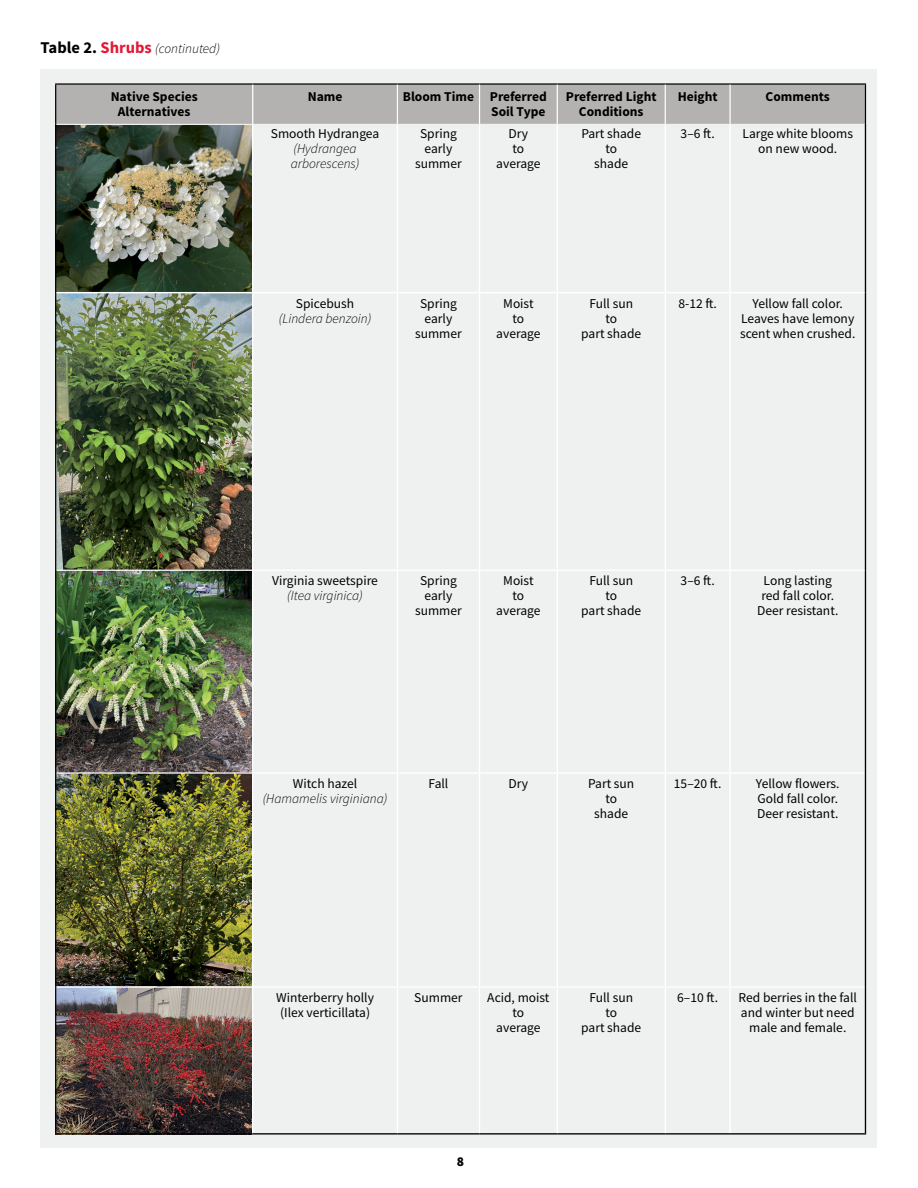
<style>
.page{position:relative;width:918px;height:1188px;background:#fff}
.page>*{position:absolute;margin:0;border:0;box-sizing:border-box;transform-origin:0 0}
.Chart_Copy{font:13.5px/15px "Source Sans Pro";color:#000;text-align:center}
.TABLE_HEADER{font:700 13.5px/15px "Source Sans Pro";color:#000;text-align:center}
.Chart_Copy-2{font:italic 300 13.5px/15px "Source Sans Pro";color:#000;text-align:center}
.Red_header{font:italic 300 13.5px "Source Sans Pro";color:#000}
.t1{font:900 13.5px "Source Sans Pro";color:#000}
.s1{font-weight:700;font-style:normal;font-size:16.5px}
.s2{font-weight:700;font-style:normal;font-size:16.5px;color:#e31837}
.s3{font-weight:400;font-style:normal}
.s4{font-weight:300;font-style:italic}
</style>
<div class="page">
<div style="left:40px;top:69px;width:838px;height:1078px;background:#eff0f0"></div>
<img style="left:56px;top:125px;width:196px;height:862px">
<img style="left:56px;top:294px;width:196px;height:276px">
<img style="left:56px;top:988px;width:196px;height:145px">
<div style="left:56px;top:85px;width:809px;height:39px;background:#b4b1b1"></div>
<hr style="left:55px;top:83px;width:198px;height:2px;background:#000">
<hr style="left:253px;top:83px;width:144px;height:2px;background:#000">
<hr style="left:397px;top:83px;width:83px;height:2px;background:#000">
<hr style="left:480px;top:83px;width:77px;height:2px;background:#000">
<hr style="left:557px;top:83px;width:108px;height:2px;background:#000">
<hr style="left:665px;top:83px;width:65px;height:2px;background:#000">
<hr style="left:730px;top:83px;width:136px;height:2px;background:#000">
<hr style="left:55px;top:124px;width:1px;height:169px;background:#000">
<hr style="left:252px;top:85px;width:1px;height:39px;background:#fff">
<hr style="left:397px;top:85px;width:1px;height:39px;background:#fff">
<hr style="left:479px;top:85px;width:1px;height:39px;background:#fff">
<hr style="left:557px;top:85px;width:1px;height:39px;background:#fff">
<hr style="left:665px;top:85px;width:1px;height:39px;background:#fff">
<hr style="left:729px;top:85px;width:2px;height:39px;background:#fff">
<hr style="left:252px;top:124px;width:1px;height:168px;background:#fff">
<hr style="left:397px;top:124px;width:1px;height:168px;background:#fff">
<hr style="left:479px;top:124px;width:1px;height:168px;background:#fff">
<hr style="left:557px;top:124px;width:1px;height:168px;background:#fff">
<hr style="left:665px;top:124px;width:1px;height:168px;background:#fff">
<hr style="left:729px;top:124px;width:2px;height:168px;background:#fff">
<hr style="left:252px;top:292px;width:145px;height:1px;background:#fff">
<hr style="left:397px;top:292px;width:83px;height:1px;background:#fff">
<hr style="left:480px;top:292px;width:77px;height:1px;background:#fff">
<hr style="left:479px;top:293px;width:1px;height:277px;background:#fff">
<hr style="left:557px;top:292px;width:108px;height:1px;background:#fff">
<hr style="left:557px;top:293px;width:1px;height:277px;background:#fff">
<hr style="left:665px;top:292px;width:65px;height:1px;background:#fff">
<hr style="left:665px;top:293px;width:1px;height:277px;background:#fff">
<hr style="left:730px;top:292px;width:135px;height:1px;background:#fff">
<hr style="left:729px;top:293px;width:2px;height:277px;background:#fff">
<hr style="left:252px;top:570px;width:145px;height:1px;background:#fff">
<hr style="left:397px;top:570px;width:83px;height:1px;background:#fff">
<hr style="left:480px;top:570px;width:77px;height:1px;background:#fff">
<hr style="left:479px;top:571px;width:1px;height:201px;background:#fff">
<hr style="left:557px;top:570px;width:108px;height:1px;background:#fff">
<hr style="left:557px;top:571px;width:1px;height:201px;background:#fff">
<hr style="left:665px;top:570px;width:65px;height:1px;background:#fff">
<hr style="left:665px;top:571px;width:1px;height:201px;background:#fff">
<hr style="left:730px;top:570px;width:135px;height:1px;background:#fff">
<hr style="left:729px;top:571px;width:2px;height:201px;background:#fff">
<hr style="left:252px;top:772px;width:145px;height:2px;background:#fff">
<hr style="left:397px;top:772px;width:83px;height:2px;background:#fff">
<hr style="left:480px;top:772px;width:77px;height:2px;background:#fff">
<hr style="left:479px;top:774px;width:1px;height:212px;background:#fff">
<hr style="left:557px;top:772px;width:108px;height:2px;background:#fff">
<hr style="left:557px;top:774px;width:1px;height:212px;background:#fff">
<hr style="left:665px;top:772px;width:65px;height:2px;background:#fff">
<hr style="left:665px;top:774px;width:1px;height:212px;background:#fff">
<hr style="left:730px;top:772px;width:135px;height:2px;background:#fff">
<hr style="left:729px;top:774px;width:2px;height:212px;background:#fff">
<hr style="left:252px;top:986px;width:145px;height:2px;background:#fff">
<hr style="left:397px;top:986px;width:83px;height:2px;background:#fff">
<hr style="left:480px;top:986px;width:77px;height:2px;background:#fff">
<hr style="left:479px;top:988px;width:1px;height:145px;background:#fff">
<hr style="left:557px;top:986px;width:108px;height:2px;background:#fff">
<hr style="left:557px;top:988px;width:1px;height:145px;background:#fff">
<hr style="left:665px;top:986px;width:65px;height:2px;background:#fff">
<hr style="left:665px;top:988px;width:1px;height:145px;background:#fff">
<hr style="left:730px;top:986px;width:135px;height:2px;background:#fff">
<hr style="left:729px;top:988px;width:2px;height:145px;background:#fff">
<hr style="left:56px;top:292px;width:196px;height:1px;background:#fff">
<hr style="left:252px;top:293px;width:1px;height:277px;background:#fff">
<hr style="left:397px;top:293px;width:1px;height:277px;background:#fff">
<hr style="left:252px;top:571px;width:1px;height:201px;background:#fff">
<hr style="left:397px;top:571px;width:1px;height:201px;background:#fff">
<hr style="left:252px;top:774px;width:1px;height:212px;background:#fff">
<hr style="left:397px;top:774px;width:1px;height:212px;background:#fff">
<hr style="left:252px;top:988px;width:1px;height:145px;background:#fff">
<hr style="left:397px;top:988px;width:1px;height:145px;background:#fff">
<hr style="left:56px;top:570px;width:196px;height:1px;background:#fff">
<hr style="left:56px;top:772px;width:196px;height:2px;background:#fff">
<hr style="left:56px;top:987px;width:196px;height:1px;background:#fff">
<hr style="left:865px;top:124px;width:1px;height:169px;background:#000">
<hr style="left:865px;top:293px;width:1px;height:277px;background:#000">
<hr style="left:865px;top:570px;width:1px;height:203px;background:#000">
<hr style="left:865px;top:773px;width:1px;height:214px;background:#000">
<hr style="left:865px;top:987px;width:1px;height:146px;background:#000">
<hr style="left:865px;top:85px;width:1px;height:39px;background:#000">
<hr style="left:55px;top:85px;width:1px;height:39px;background:#000">
<hr style="left:55px;top:293px;width:1px;height:277px;background:#000">
<hr style="left:55px;top:570px;width:1px;height:203px;background:#000">
<hr style="left:55px;top:1133px;width:198px;height:1px;background:#000">
<hr style="left:253px;top:1133px;width:144px;height:2px;background:#000">
<hr style="left:397px;top:1133px;width:83px;height:2px;background:#000">
<hr style="left:480px;top:1133px;width:77px;height:2px;background:#000">
<hr style="left:557px;top:1133px;width:108px;height:2px;background:#000">
<hr style="left:665px;top:1133px;width:65px;height:2px;background:#000">
<hr style="left:730px;top:1133px;width:136px;height:2px;background:#000">
<hr style="left:55px;top:773px;width:1px;height:214px;background:#000">
<hr style="left:55px;top:987px;width:1px;height:146px;background:#000">
<p class="Red_header" style="left:40px;top:40px;width:181px"><span class="s1">Table 2.</span> <span class="s2">Shrubs</span> (continuted)</p>
<p class="TABLE_HEADER" style="left:111px;top:90px;width:89px">Native Species<br>Alternatives</p>
<p class="TABLE_HEADER" style="left:308px;top:90px;width:36px">Name</p>
<p class="TABLE_HEADER" style="left:403px;top:90px;width:73px">Bloom Time</p>
<p class="TABLE_HEADER" style="left:490px;top:90px;width:59px;text-align:left">Preferred<br>Soil Type</p>
<p class="TABLE_HEADER" style="left:566px;top:90px;width:92px">Preferred Light<br>Conditions</p>
<p class="TABLE_HEADER" style="left:678px;top:90px;width:41px">Height</p>
<p class="TABLE_HEADER" style="left:766px;top:90px;width:66px">Comments</p>
<p class="Chart_Copy-2" style="left:271px;top:126px;width:110px"><span class="s3">Smooth Hydrangea </span>(Hydrangea arborescens)</p>
<p class="Chart_Copy" style="left:415px;top:126px;width:48px">Spring early summer</p>
<p class="Chart_Copy" style="left:496px;top:126px;width:46px">Dry<br>to average</p>
<p class="Chart_Copy" style="left:581px;top:126px;width:61px">Part shade to<br>shade</p>
<p class="Chart_Copy" style="left:681px;top:126px;width:36px">3–6 ft.</p>
<p class="Chart_Copy" style="left:743px;top:126px;width:112px">Large white blooms on new wood.</p>
<p class="Chart_Copy-2" style="left:279px;top:296px;width:94px"><span class="s3">Spicebush </span>(Lindera benzoin)</p>
<p class="Chart_Copy" style="left:415px;top:296px;width:48px">Spring early summer</p>
<p class="Chart_Copy" style="left:496px;top:296px;width:46px">Moist to average</p>
<p class="Chart_Copy" style="left:581px;top:296px;width:62px">Full sun<br>to<br>part shade</p>
<p class="Chart_Copy" style="left:678px;top:296px;width:40px">8-12 ft.</p>
<p class="Chart_Copy" style="left:740px;top:296px;width:117px">Yellow fall color.<br>Leaves have lemony scent when crushed.</p>
<p class="Chart_Copy" style="left:272px;top:573px;width:107px">Virginia sweetspire <span class="s4">(Itea virginica)</span></p>
<p class="Chart_Copy" style="left:415px;top:573px;width:48px">Spring early summer</p>
<p class="Chart_Copy" style="left:496px;top:573px;width:46px">Moist to average</p>
<p class="Chart_Copy" style="left:581px;top:573px;width:62px">Full sun<br>to<br>part shade</p>
<p class="Chart_Copy" style="left:681px;top:573px;width:36px">3–6 ft.</p>
<p class="Chart_Copy" style="left:757px;top:573px;width:83px">Long lasting red fall color.<br>Deer resistant.</p>
<p class="Chart_Copy-2" style="left:263px;top:776px;width:126px"><span class="s3">Witch hazel </span>(Hamamelis virginiana)</p>
<p class="Chart_Copy" style="left:429px;top:776px;width:21px">Fall</p>
<p class="Chart_Copy" style="left:509px;top:776px;width:21px">Dry</p>
<p class="Chart_Copy" style="left:588px;top:776px;width:48px">Part sun to shade</p>
<p class="Chart_Copy" style="left:674px;top:776px;width:49px">15–20 ft.</p>
<p class="Chart_Copy" style="left:756px;top:776px;width:85px;text-align:justify">Yellow flowers.<br>Gold fall color.<br>Deer resistant.</p>
<p class="Chart_Copy" style="left:276px;top:990px;width:99px;text-align:left">Winterberry holly (Ilex verticillata)</p>
<p class="Chart_Copy" style="left:414px;top:990px;width:50px">Summer</p>
<p class="Chart_Copy" style="left:487px;top:990px;width:64px">Acid, moist to<br>average</p>
<p class="Chart_Copy" style="left:581px;top:990px;width:62px">Full sun<br>to<br>part shade</p>
<p class="Chart_Copy" style="left:677px;top:990px;width:42px">6–10 ft.</p>
<p class="Chart_Copy" style="left:739px;top:990px;width:120px">Red berries in the fall and winter but need male and female.</p>
<p class="t1" style="left:457px;top:1152px;width:9px">8</p>
</div>
